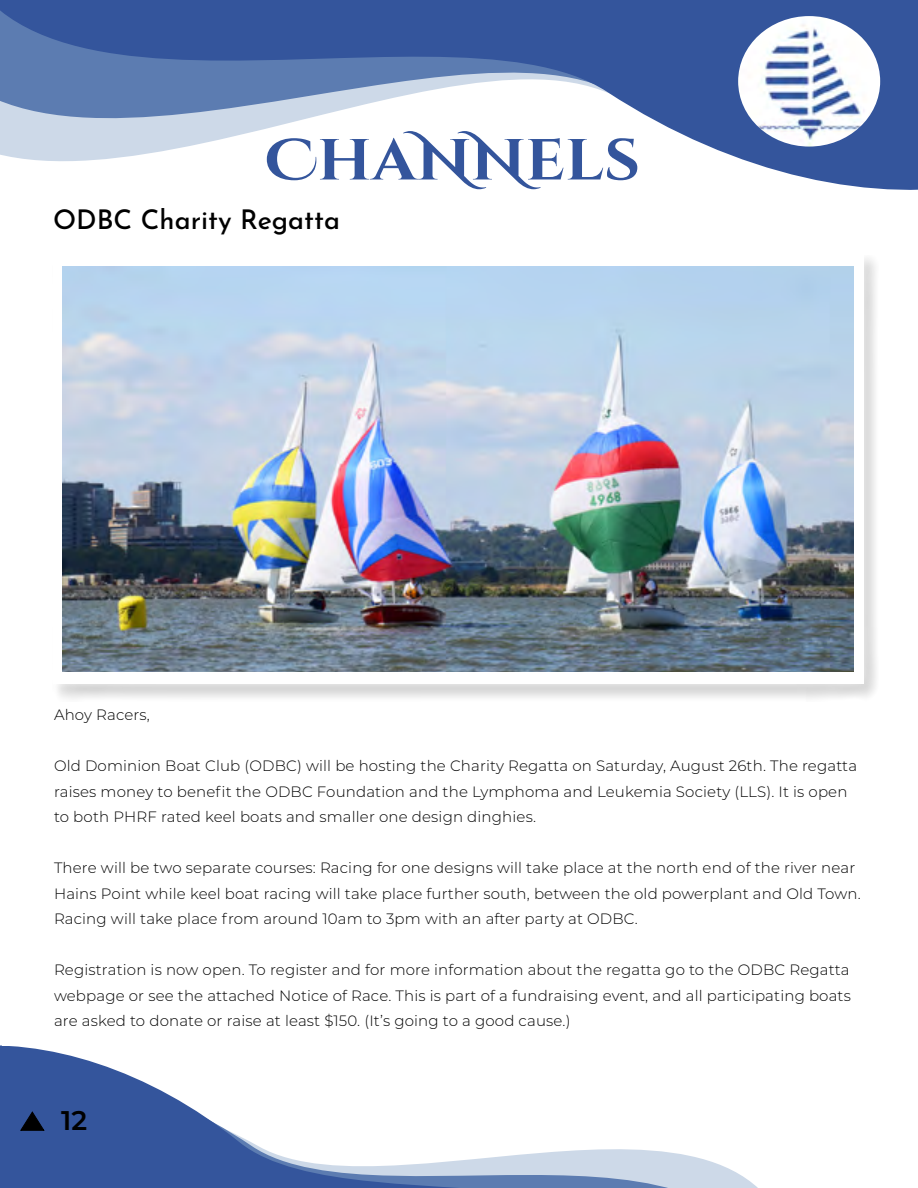
<style>
.page{position:relative;width:918px;height:1188px;background:#fff}
.page>*{position:absolute;margin:0;border:0;box-sizing:border-box;transform-origin:0 0}
.t1{font:700 57.75px "Cinzel Decorative";color:#34559c;scale:1.09 1}
.t2{font:500 27px "Josefin Sans";color:#000}
.t3{font:600 27px "Montserrat";color:#000}
.t4{font:300 15px/25.5px "Montserrat";letter-spacing:.01em;color:#000}
</style>
<div class="page">
<svg style="left:706px;top:1160px;width:52px;height:28px"></svg>
<svg style="left:623px;top:1149px;width:83px;height:39px;background:#cad6e6"></svg>
<svg style="left:0;top:1045px;width:623px;height:143px"></svg>
<svg style="left:0;top:0;width:918px;height:190px"></svg>
<img style="left:738px;top:16px;width:142px;height:131px">
<div style="left:3px;top:199px;width:915px;height:847px;background:#fff"></div>
<div style="left:52px;top:255px;width:827px;height:447px;background:#000;opacity:.19"></div>
<div style="left:44px;top:243px;width:829px;height:450px;background:#fff;opacity:.75"></div>
<div style="left:53px;top:252px;width:811px;height:431px;background:#fff"></div>
<img style="left:62px;top:267px;width:791px;height:405px">
<svg style="left:20px;top:1112px;width:24px;height:19px"></svg>
<h1 class="t1" style="left:265px;top:125px;width:345px">ChaNNels</h1>
<h2 class="t2" style="left:53px;top:200px;width:288px">ODBC Charity Regatta</h2>
<p class="t4" style="left:54px;top:702px;width:97px">Ahoy Racers,</p>
<p class="t4" style="left:54px;top:753px;width:805px">Old Dominion Boat Club (ODBC) will be hosting the Charity Regatta on Saturday, August 26th. The regatta raises money to benefit the ODBC Foundation and the Lymphoma and Leukemia Society (LLS I t.) is open to both PHRF rated keel boats and smaller one design dinghies.</p>
<p class="t4" style="left:54px;top:855px;width:808px">There will be two separate courses: Racing for one designs will take place at the north end of the river near<br>Hains Point while keel boat racing will take place further south, between the old powerplant and Old Town.<br>Racing will take place from around 10am to 3pm with an after party at ODBC.</p>
<p class="t4" style="left:54px;top:957px;width:798px;text-align:justify">Registration is now open. To register and for more information about the regatta go to the ODBC Regatta webpage or see the attached Notice of Race. This is part of a fundraising event, and all participating boats are asked to donate or raise at least $150. (It s’ going to a good cause (.</p>
<h2 class="t3" style="left:61px;top:1102px;width:28px">12</h2>
</div>
